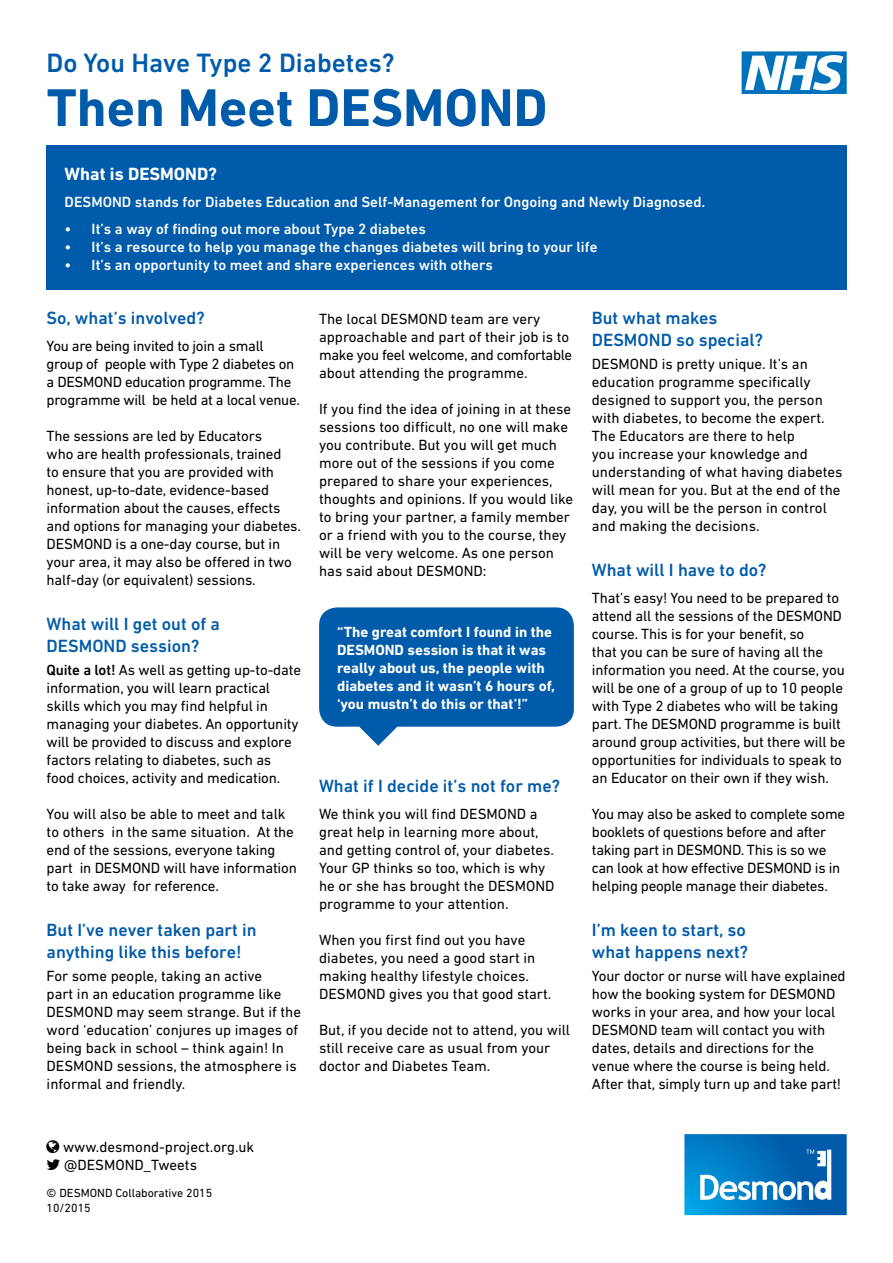
<style>
.page{position:relative;width:893px;height:1263px;background:#fff}
.page>*{position:absolute;margin:0;border:0;box-sizing:border-box;transform-origin:0 0}
.t1{font:700 54px "DIN Next LT Pro";color:#005baa}
.t2{font:500 27px "DIN Next LT Pro";color:#005baa}
.t3{font:500 18px/21.6px "DIN Next LT Pro";color:#005baa}
.t4{font:700 18px "DIN Next LT Pro";color:#fff}
.t5{font:15px/18px "DIN Next LT Pro";letter-spacing:-.01em;color:#000}
.t6{font:500 15px "DIN Next LT Pro";color:#fff}
.t7{font:700 15px/18px "DIN Next LT Pro";color:#fff}
.t8{font:12px/14.4px "DIN Next LT Pro";color:#000}
.s1{font-weight:500}
</style>
<div class="page">
<svg style="left:742px;top:51px;width:105px;height:43px"></svg>
<div style="left:47px;top:145px;width:800px;height:144px;background:#005baa"></div>
<svg style="left:359px;top:727px;width:38px;height:19px"></svg>
<div style="left:319px;top:607px;width:255px;height:120px;background:#005baa;border-radius:18px"></div>
<svg style="left:684px;top:1134px;width:163px;height:81px;background:#2384c5"></svg>
<h2 class="t2" style="left:47px;top:47px;width:349px">Do You Have Type 2 Diabetes?</h2>
<h1 class="t1" style="left:47px;top:76px;width:502px">Then Meet DESMOND</h1>
<p class="t4" style="left:65px;top:163px;width:154px">What is DESMOND?</p>
<p class="t6" style="left:65px;top:193px;width:642px">DESMOND stands for Diabetes Education and Self-Management for Ongoing and Newly Diagnosed.</p>
<p class="t6" style="left:65px;top:220px;width:363px">• It’s a way of finding out more about Type 2 diabetes</p>
<p class="t6" style="left:65px;top:238px;width:534px">• It’s a resource to help you manage the changes diabetes will bring to your life</p>
<p class="t6" style="left:65px;top:256px;width:430px">• It’s an opportunity to meet and share experiences with others</p>
<p class="t3" style="left:47px;top:307px;width:160px">So, what’s involved?</p>
<p class="t5" style="left:47px;top:337px;width:255px">You are being invited to join a small group of people with Type 2 diabetes on a DESMOND education programme. The programme will be held at a local venue.</p>
<p class="t5" style="left:47px;top:427px;width:256px">The sessions are led by Educators<br>who are health professionals, trained<br>to ensure that you are provided with honest, up-to-date, evidence-based information about the causes, effects and options for managing your diabetes.<br>DESMOND is a one-day course, but in your area, it may also be offered in two half-day (or equivalent) sessions.</p>
<p class="t3" style="left:47px;top:613px;width:175px">What will I get out of a<br>DESMOND session?</p>
<p class="t5" style="left:47px;top:661px;width:256px"><span class="s1">Quite a lot!</span> As well as getting up-to-date information, you will learn practical skills which you may find helpful in managing your diabetes. An opportunity will be provided to discuss and explore factors relating to diabetes, such as food choices, activity and medication.</p>
<p class="t5" style="left:47px;top:805px;width:252px">You will also be able to meet and talk to others in the same situation. At the end of the sessions, everyone taking part in DESMOND will have information to take away for reference.</p>
<p class="t3" style="left:47px;top:919px;width:212px">But I’ve never taken part in anything like this before!</p>
<p class="t5" style="left:47px;top:967px;width:256px">For some people, taking an active<br>part in an education programme like DESMOND may seem strange. But if the word ‘education’ conjures up images of being back in school – think again! In DESMOND sessions, the atmosphere is informal and friendly.</p>
<p class="t5" style="left:319px;top:310px;width:255px">The local DESMOND team are very approachable and part of their job is to make you feel welcome, and comfortable about attending the programme.</p>
<p class="t5" style="left:319px;top:400px;width:256px">If you find the idea of joining in at these sessions too difficult, no one will make you contribute. But you will get much more out of the sessions if you come prepared to share your experiences, thoughts and opinions. If you would like to bring your partner, a family member or a friend with you to the course, they will be very welcome. As one person has said about DESMOND:</p>
<p class="t7" style="left:337px;top:622px;width:219px">“The great comfort I found in the<br>DESMOND session is that it was really about us, the people with diabetes and it wasn’t 6 hours of, ‘you mustn’t do this or that’!”</p>
<p class="t3" style="left:319px;top:775px;width:243px">What if I decide it’s not for me?</p>
<p class="t5" style="left:319px;top:805px;width:237px">We think you will find DESMOND a great help in learning more about, and getting control of, your diabetes.<br>Your GP thinks so too, which is why he or she has brought the DESMOND programme to your attention.</p>
<p class="t5" style="left:319px;top:931px;width:234px">When you first find out you have diabetes, you need a good start in making healthy lifestyle choices.<br>DESMOND gives you that good start.</p>
<p class="t5" style="left:319px;top:1021px;width:253px">But, if you decide not to attend, you will still receive care as usual from your doctor and Diabetes Team.</p>
<p class="t3" style="left:592px;top:307px;width:173px">But what makes<br>DESMOND so special?</p>
<p class="t5" style="left:592px;top:355px;width:252px">DESMOND is pretty unique. It’s an education programme specifically designed to support you, the person with diabetes, to become the expert.<br>The Educators are there to help<br>you increase your knowledge and understanding of what having diabetes will mean for you. But at the end of the day, you will be the person in control and making the decisions.</p>
<p class="t3" style="left:592px;top:559px;width:176px">What will I have to do?</p>
<p class="t5" style="left:592px;top:589px;width:255px">That’s easy! You need to be prepared to attend all the sessions of the DESMOND course. This is for your benefit, so<br>that you can be sure of having all the information you need. At the course, you will be one of a group of up to 10 people with Type 2 diabetes who will be taking part. The DESMOND programme is built around group activities, but there will be opportunities for individuals to speak to an Educator on their own if they wish.</p>
<p class="t5" style="left:592px;top:805px;width:255px">You may also be asked to complete some booklets of questions before and after taking part in DESMOND. This is so we can look at how effective DESMOND is in helping people manage their diabetes.</p>
<p class="t3" style="left:592px;top:919px;width:158px">I’m keen to start, so what happens next?</p>
<p class="t5" style="left:592px;top:967px;width:255px">Your doctor or nurse will have explained how the booking system for DESMOND works in your area, and how your local DESMOND team will contact you with dates, details and directions for the venue where the course is being held.<br>After that, simply turn up and take part!</p>
<p class="t5" style="left:63px;top:1138px;width:193px">www.desmond-project.org.uk @DESMOND_Tweets</p>
<p class="t8" style="left:47px;top:1186px;width:167px">© DESMOND Collaborative 2015<br>10/2015</p>
</div>
